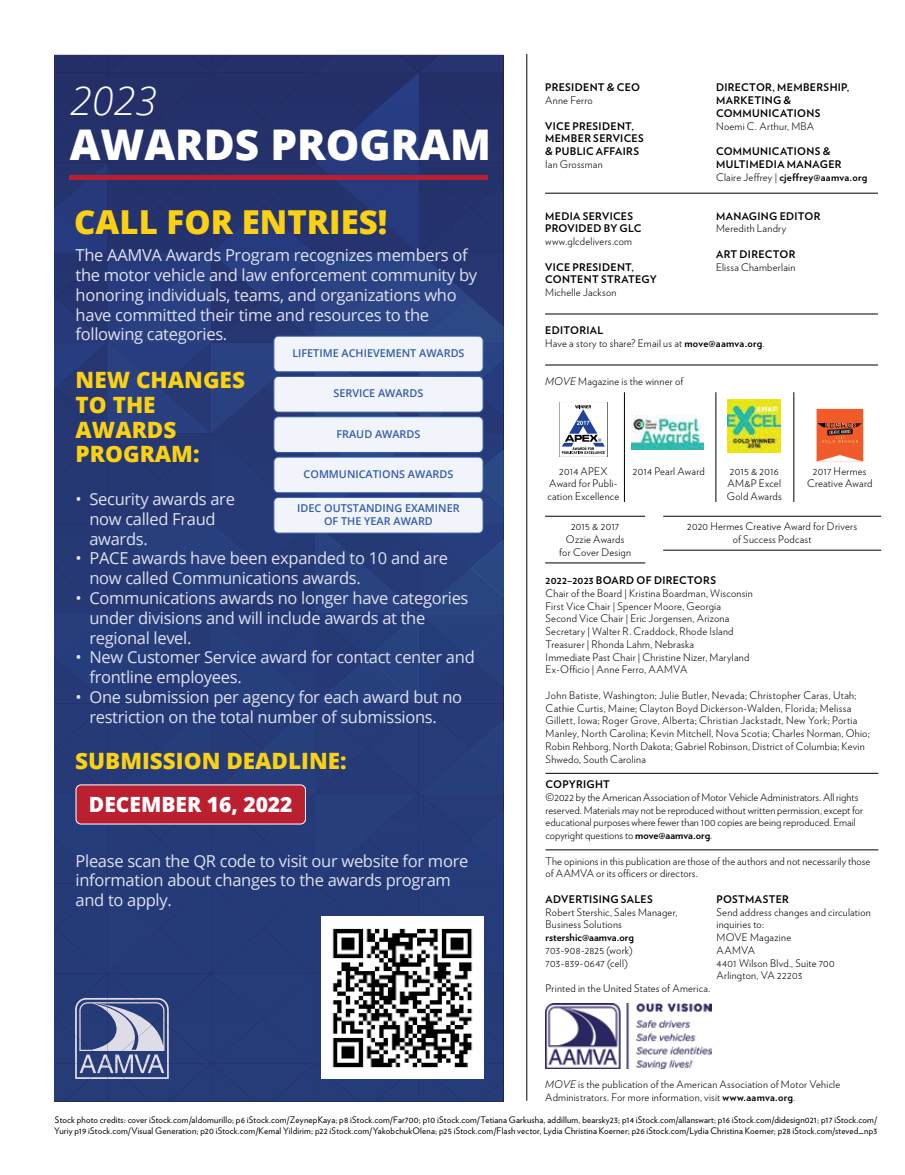
<style>
.page{position:relative;width:905px;height:1175px;background:#fff}
.page>*{position:absolute;margin:0;border:0;box-sizing:border-box;transform-origin:0 0}
.t1{font:800 42.3px "Open Sans";color:#fff}
.t2{font:italic 300 39.75px "Open Sans";color:#fff}
.t3{font:800 33px "Open Sans";color:#fbd114}
.t4{font:800 22.5px/24.8px "Open Sans";color:#fbd114}
.t5{font:800 21px "Open Sans";color:#fff}
.t6{font:16.5px/19.8px "Open Sans";letter-spacing:-.02em;color:#e1e1ee}
.t7{font:600 10.8px/12.6px "Open Sans";color:#355ba9;text-align:center}
.t8{font:300 10.5px/12.8px "Verlag";letter-spacing:.02em;color:#000}
.t9{font:700 10.5px/12.8px "Verlag";letter-spacing:.03em;color:#000}
.t10{font:700 10.5px "Verlag";letter-spacing:.005em;color:#000}
.t11{font:9px/10.5px "Verlag";letter-spacing:.02em;color:#000}
.s1{font-weight:300}
.s2{font-weight:700}
.s3{font-style:italic}
</style>
<div class="page">
<hr style="left:526px;top:54px;width:1px;height:1046px;background:#000">
<svg style="left:54px;top:55px;width:450px;height:1047px;background:#404e82"></svg>
<img style="left:545px;top:1003px;width:166px;height:65px">
<hr style="left:545px;top:193px;width:333px;height:1px;background:#000">
<hr style="left:545px;top:314px;width:333px;height:1px;background:#000">
<hr style="left:545px;top:365px;width:333px;height:1px;background:#000">
<hr style="left:624px;top:392px;width:1px;height:110px;background:#000">
<svg style="left:816px;top:409px;width:47px;height:53px;background:#df643b"></svg>
<svg style="left:559px;top:402px;width:46px;height:54px"></svg>
<hr style="left:715px;top:392px;width:1px;height:110px;background:#000">
<hr style="left:793px;top:392px;width:1px;height:110px;background:#000">
<img style="left:727px;top:400px;width:53px;height:53px">
<img style="left:631px;top:416px;width:73px;height:34px">
<hr style="left:545px;top:516px;width:100px;height:1px;background:#000">
<hr style="left:545px;top:562px;width:100px;height:1px;background:#000">
<hr style="left:663px;top:516px;width:218px;height:1px;background:#000">
<hr style="left:663px;top:550px;width:218px;height:1px;background:#000">
<hr style="left:545px;top:773px;width:333px;height:1px;background:#000">
<hr style="left:545px;top:849px;width:333px;height:1px;background:#000">
<h2 class="t2" style="left:70px;top:73px;width:89px">2023</h2>
<h1 class="t1" style="left:70px;top:113px;width:423px">AWARDS PROGRAM</h1>
<h3 class="t3" style="left:74px;top:196px;width:315px">CALL FOR ENTRIES!</h3>
<h3 class="t6" style="left:76px;top:245px;width:403px">The AAMVA Awards Program recognizes members of the motor vehicle and law enforcement community by honoring individuals, teams, and organizations who have committed their time and resources to the following categories.</h3>
<h3 class="t4" style="left:76px;top:366px;width:171px">NEW CHANGES<br>TO THE<br>AWARDS<br>PROGRAM:</h3>
<p class="t7" style="left:292px;top:346px;width:174px">LIFETIME ACHIEVEMENT AWARDS</p>
<p class="t7" style="left:333px;top:387px;width:91px">SERVICE AWARDS</p>
<p class="t7" style="left:336px;top:427px;width:85px">FRAUD AWARDS</p>
<p class="t7" style="left:303px;top:467px;width:151px">COMMUNICATIONS AWARDS</p>
<h3 class="t6" style="left:89px;top:488px;width:147px;text-indent:-14px">• Security awards are now called Fraud awards.</h3>
<h3 class="t6" style="left:89px;top:548px;width:360px;text-indent:-14px">• PACE awards have been expanded to 10 and are now called Communications awards.</h3>
<h3 class="t6" style="left:89px;top:587px;width:380px;text-indent:-14px">• Communications awards no longer have categories under divisions and will include awards at the regional level.</h3>
<h3 class="t6" style="left:89px;top:647px;width:387px;text-indent:-14px">• New Customer Service award for contact center and frontline employees.</h3>
<h3 class="t6" style="left:89px;top:686px;width:374px;text-indent:-14px">• One submission per agency for each award but no restriction on the total number of submissions.</h3>
<p class="t7" style="left:297px;top:501px;width:164px">IDEC OUTSTANDING EXAMINER<br>OF THE YEAR AWARD</p>
<h3 class="t4" style="left:75px;top:747px;width:273px">SUBMISSION DEADLINE:</h3>
<h3 class="t5" style="left:89px;top:788px;width:205px">DECEMBER 16, 2022</h3>
<h3 class="t6" style="left:76px;top:850px;width:394px">Please scan the QR code to visit our website for more information about changes to the awards program and to apply.</h3>
<p class="t9" style="left:545px;top:81px;width:96px">PRESIDENT &amp; CEO</p>
<p class="t8" style="left:545px;top:93px;width:49px">Anne Ferro</p>
<p class="t9" style="left:545px;top:119px;width:100px">VICE PRESIDENT,<br>MEMBER SERVICES &amp; PUBLIC AFFAIRS</p>
<p class="t8" style="left:545px;top:157px;width:59px">Ian Grossman</p>
<p class="t9" style="left:545px;top:209px;width:98px">MEDIA SERVICES<br>PROVIDED BY GLC</p>
<p class="t8" style="left:545px;top:234px;width:88px">www.glcdelivers.com</p>
<p class="t9" style="left:545px;top:260px;width:113px">VICE PRESIDENT,<br>CONTENT STRATEGY</p>
<p class="t8" style="left:545px;top:285px;width:73px">Michelle Jackson</p>
<p class="t9" style="left:716px;top:81px;width:135px">DIRECTOR, MEMBERSHIP,<br>MARKETING &amp;<br>COMMUNICATIONS</p>
<p class="t8" style="left:716px;top:119px;width:99px">Noemi C. Arthur, MBA</p>
<p class="t9" style="left:716px;top:144px;width:153px">COMMUNICATIONS &amp;<br>MULTIMEDIA MANAGER<br><span class="s1">Claire Jeffrey |</span> cjeffrey@aamva.org</p>
<p class="t9" style="left:716px;top:209px;width:106px">MANAGING EDITOR</p>
<p class="t8" style="left:716px;top:222px;width:72px">Meredith Landry</p>
<p class="t9" style="left:716px;top:247px;width:81px">ART DIRECTOR</p>
<p class="t8" style="left:716px;top:260px;width:81px">Elissa Chamberlain</p>
<p class="t8" style="left:545px;top:324px;width:221px"><span class="s2">EDITORIAL<br></span>Have a story to share? Email us at <span class="s2">move@aamva.org</span>.</p>
<p class="t8" style="left:545px;top:375px;width:140px"><span class="s3">MOVE</span> Magazine is the winner of</p>
<p class="t8" style="left:547px;top:464px;width:73px;text-align:center">2014 APEX<br>Award for Publi&shy;cation Excellence</p>
<p class="t8" style="left:633px;top:464px;width:73px">2014 Pearl Award</p>
<p class="t8" style="left:726px;top:464px;width:56px">2015 &amp; 2016<br>AM&amp;P Excel<br>Gold Awards</p>
<p class="t8" style="left:807px;top:464px;width:67px;text-align:center">2017 Hermes<br>Creative Award</p>
<p class="t8" style="left:559px;top:520px;width:73px;text-align:center">2015 &amp; 2017<br>Ozzie Awards for Cover Design</p>
<p class="t8" style="left:687px;top:520px;width:171px;text-align:center">2020 Hermes Creative Award for Drivers of Success Podcast</p>
<p class="t9" style="left:545px;top:573px;width:172px">2022–2023 BOARD OF DIRECTORS</p>
<p class="t8" style="left:545px;top:586px;width:209px">Chair of the Board | Kristina Boardman, Wisconsin First Vice Chair | Spencer Moore, Georgia Second Vice Chair | Eric Jorgensen, Arizona Secretary | Walter R. Craddock, Rhode Island Treasurer | Rhonda Lahm, Nebraska<br>Immediate Past Chair | Christine Nizer, Maryland Ex-Officio | Anne Ferro, AAMVA</p>
<p class="t8" style="left:545px;top:688px;width:325px">John Batiste, Washington; Julie Butler, Nevada; Christopher Caras, Utah; Cathie Curtis, Maine; Clayton Boyd Dickerson-Walden, Florida; Melissa Gillett, Iowa; Roger Grove, Alberta; Christian Jackstadt, New York; Portia Manley, North Carolina; Kevin Mitchell, Nova Scotia; Charles Norman, Ohio; Robin Rehborg, North Dakota; Gabriel Robinson, District of Columbia; Kevin Shwedo, South Carolina</p>
<p class="t9" style="left:545px;top:777px;width:66px">COPYRIGHT</p>
<p class="t8" style="left:545px;top:790px;width:319px">©2022 by the American Association of Motor Vehicle Administrators. All rights reserved. Materials may not be reproduced without written permission, except for educational purposes where fewer than 100 copies are being reproduced. Email copyright questions to <span class="s2">move@aamva.org</span>.</p>
<p class="t8" style="left:545px;top:853px;width:326px">The opinions in this publication are those of the authors and not necessarily those of AAMVA or its officers or directors.</p>
<p class="t9" style="left:545px;top:892px;width:109px">ADVERTISING SALES</p>
<p class="t8" style="left:545px;top:904px;width:133px">Robert Stershic, Sales Manager,<br>Business Solutions</p>
<p class="t10" style="left:545px;top:929px;width:90px">rstershic@aamva.org</p>
<p class="t8" style="left:545px;top:943px;width:88px">703-908-2825 (work)<br>703-839-0647 (cell)</p>
<p class="t9" style="left:716px;top:892px;width:74px">POSTMASTER</p>
<p class="t8" style="left:716px;top:904px;width:156px">Send address changes and circulation inquiries to:<br>MOVE Magazine<br>AAMVA<br>4401 Wilson Blvd., Suite 700<br>Arlington, VA 22203</p>
<p class="t8" style="left:545px;top:981px;width:166px">Printed in the United States of America.</p>
<p class="t8" style="left:545px;top:1077px;width:297px"><span class="s3">MOVE</span> is the publication of the American Association of Motor Vehicle<br>Administrators. For more information, visit <span class="s2">www.aamva.org</span>.</p>
<p class="t11" style="left:54px;top:1114px;width:824px">Stock photo credits: cover iStock.com/aldomurillo; p6 iStock.com/ZeynepKaya; p8 iStock.com/Far700; p10 iStock.com/Tetiana Garkusha, addillum, bearsky23; p14 iStock.com/allanswart; p16 iStock.com/didesign021; p17 iStock.com/<br>Yuriy p19 iStock.com/Visual Generation; p20 iStock.com/Kemal Yildirim; p22 iStock.com/YakobchukOlena; p25 iStock.com/Flash vector, Lydia Christina Koerner; p26 iStock.com/Lydia Christina Koerner; p28 iStock.com/steved_np3</p>
</div>
